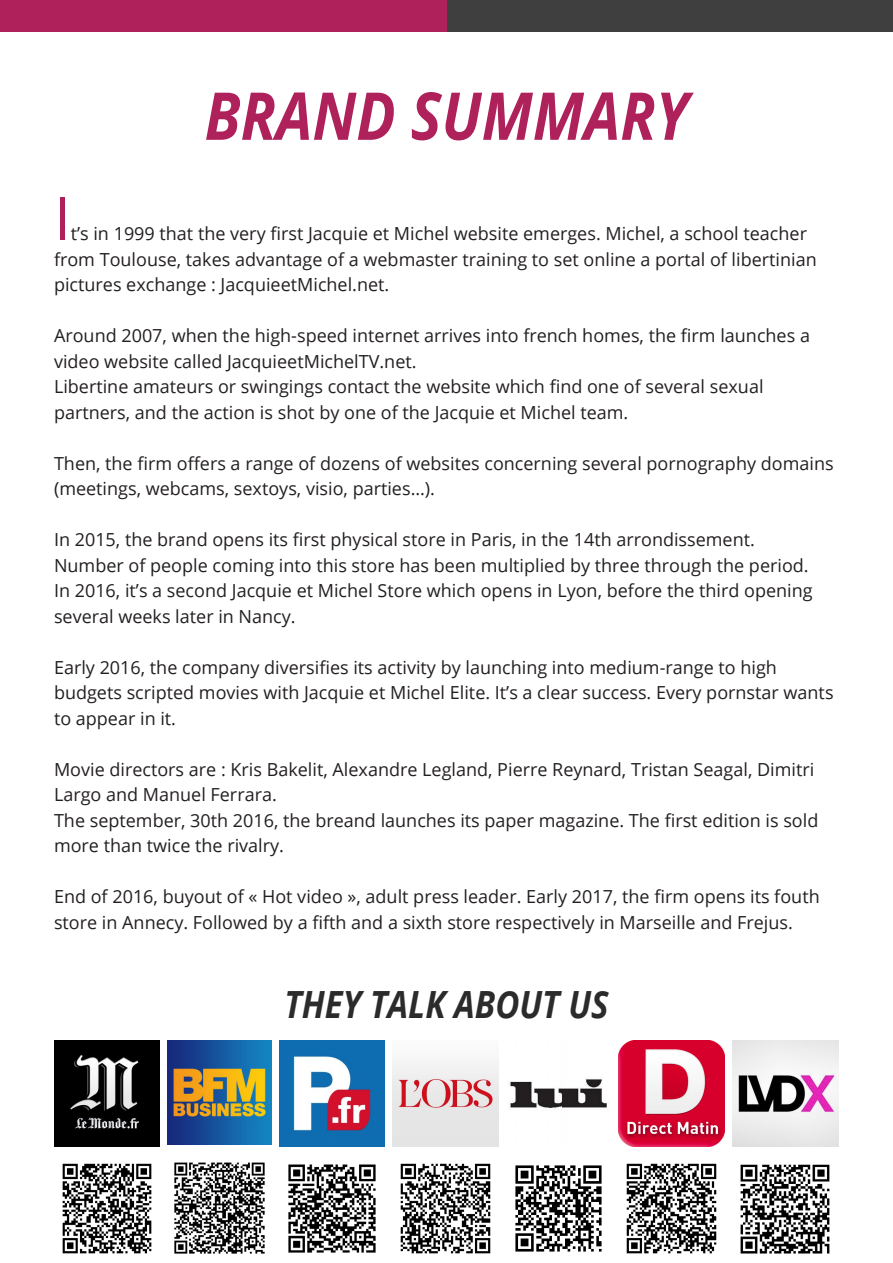
<style>
.page{position:relative;width:893px;height:1263px;background:#fff}
.page>*{position:absolute;margin:0;border:0;box-sizing:border-box;transform-origin:0 0}
.t1{font:italic 700 66px "Open Sans";color:#af215b;scale:.88 1}
.t2{font:60px "Open Sans";color:#af215b}
.t3{font:italic 700 37.5px "Open Sans";color:#2c2b2b;scale:.88 1}
.t4{font:18px/25.5px "Open Sans";color:#231f20}
</style>
<div class="page">
<div style="left:0;top:0;width:568px;height:32px;background:#af215b"></div>
<div style="left:447px;top:0;width:446px;height:32px;background:#3f3f3f"></div>
<img style="left:167px;top:1040px;width:105px;height:105px">
<img style="left:54px;top:1040px;width:106px;height:106px">
<img style="left:279px;top:1040px;width:106px;height:106px">
<img style="left:392px;top:1061px;width:106px;height:85px">
<img style="left:510px;top:1079px;width:97px;height:29px">
<img style="left:619px;top:1040px;width:106px;height:106px">
<img style="left:732px;top:1040px;width:106px;height:106px">
<img style="left:62px;top:1163px;width:90px;height:91px">
<img style="left:174px;top:1162px;width:91px;height:92px">
<img style="left:288px;top:1164px;width:88px;height:89px">
<img style="left:400px;top:1163px;width:91px;height:91px">
<img style="left:515px;top:1165px;width:87px;height:87px">
<img style="left:626px;top:1163px;width:91px;height:91px">
<img style="left:740px;top:1164px;width:90px;height:90px">
<p class="t1" style="left:205px;top:69px;width:551px">BRAND SUMMARY</p>
<p class="t2" style="left:54px;top:177px;width:18px">I</p>
<p class="t4" style="left:54px;top:221px;width:764px;text-indent:17px">t’s in 1999 that the very first Jacquie et Michel website emerges. Michel, a school teacher from Toulouse, takes advantage of a webmaster training to set online a portal of libertinian pictures exchange : JacquieetMichel.net.</p>
<p class="t4" style="left:54px;top:323px;width:757px">Around 2007, when the high-speed internet arrives into french homes, the firm launches a video website called JacquieetMichelTV.net.</p>
<p class="t4" style="left:54px;top:374px;width:711px">Libertine amateurs or swingings contact the website which find one of several sexual partners, and the action is shot by one of the Jacquie et Michel team.</p>
<p class="t4" style="left:54px;top:450px;width:781px">Then, the firm offers a range of dozens of websites concerning several pornography domains (meetings, webcams, sextoys, visio, parties…).</p>
<p class="t4" style="left:54px;top:527px;width:702px">In 2015, the brand opens its first physical store in Paris, in the 14th arrondissement.</p>
<p class="t4" style="left:54px;top:552px;width:756px">Number of people coming into this store has been multiplied by three through the period.</p>
<p class="t4" style="left:54px;top:578px;width:760px">In 2016, it’s a second Jacquie et Michel Store which opens in Lyon, before the third opening several weeks later in Nancy.</p>
<p class="t4" style="left:54px;top:654px;width:781px">Early 2016, the company diversifies its activity by launching into medium-range to high budgets scripted movies with Jacquie et Michel Elite. It’s a clear success. Every pornstar wants to appear in it.</p>
<p class="t4" style="left:54px;top:756px;width:762px">Movie directors are : Kris Bakelit, Alexandre Legland, Pierre Reynard, Tristan Seagal, Dimitri<br>Largo and Manuel Ferrara.</p>
<p class="t4" style="left:54px;top:807px;width:766px">The september, 30th 2016, the breand launches its paper magazine. The first edition is sold more than twice the rivalry.</p>
<p class="t4" style="left:54px;top:884px;width:767px">End of 2016, buyout of « Hot video », adult press leader. Early 2017, the firm opens its fouth store in Annecy. Followed by a fifth and a sixth store respectively in Marseille and Frejus.</p>
<p class="t3" style="left:284px;top:978px;width:370px">THEY TALK ABOUT US</p>
</div>
